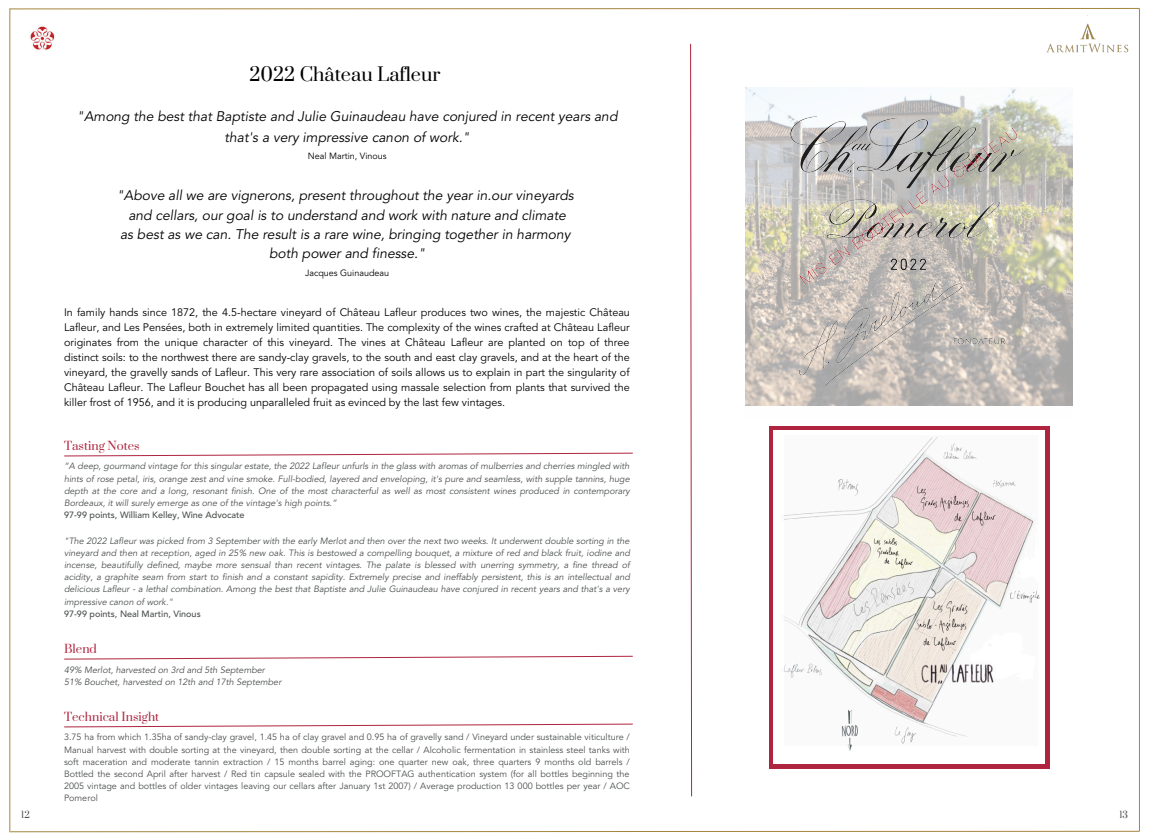
<style>
.page{position:relative;width:1149px;height:840px;background:#fff}
.page>*{position:absolute;margin:0;border:0;box-sizing:border-box;transform-origin:0 0}
.t1{font:18.12px "Prata";color:#000}
.t2{font:italic 13.81px/19.2px "Avenir LT Std";color:#000;text-align:center}
.t3{font:11.5px "Prata";color:#af2540}
.t4{font:10.81px/15px "Avenir LT Std";color:#000;text-align:justify}
.t5{font:italic 9.06px/12.2px "Avenir LT Std";color:#4b514c;text-align:justify}
.t6{font:9.06px/12.2px "Avenir LT Std";color:#4b514c;text-align:justify}
.t7{font:500 9.06px "Avenir LT Std";color:#4b514c}
.t8{font:9px "Avenir LT Std";color:#000}
.t9{font:8.94px "Prata";color:#4b514c}
</style>
<div class="page">
<img style="left:10px;top:10px;width:45px;height:63px">
<svg style="left:690px;top:43px;width:2px;height:753px;background:#d6919f"></svg>
<div style="left:769px;top:426px;width:280px;height:341px;background:linear-gradient(to right,#af2540,#af2540)"></div>
<div style="left:773px;top:430px;width:271px;height:333px;background:#fff"></div>
<svg style="left:745px;top:87px;width:327px;height:319px"></svg>
<img style="left:784px;top:110px;width:249px;height:275px">
<img style="left:784px;top:437px;width:255px;height:314px">
<img style="left:1046px;top:15px;width:94px;height:55px">
<hr style="left:9px;top:8px;width:1px;height:823px;background:#a4853f">
<svg style="left:9px;top:8px;width:1131px;height:2px;background:#d0c19e"></svg>
<hr style="left:1138px;top:8px;width:1px;height:822px;background:#a4853f">
<svg style="left:9px;top:829px;width:1131px;height:3px"></svg>
<svg style="left:64px;top:452px;width:569px;height:4px"></svg>
<svg style="left:64px;top:655px;width:569px;height:4px"></svg>
<svg style="left:64px;top:723px;width:569px;height:4px"></svg>
<h1 class="t1" style="left:249px;top:59px;width:193px">2022 Château Lafleur</h1>
<h2 class="t2" style="left:77px;top:106px;width:542px;line-height:20.6px">"Among the best that Baptiste and Julie Guinaudeau have conjured in recent years and that's a very impressive canon of work."</h2>
<p class="t8" style="left:308px;top:151px;width:80px">Neal Martin, Vinous</p>
<p class="t2" style="left:117px;top:186px;width:458px">"Above all we are vignerons, present throughout the year in.our vineyards and cellars, our goal is to understand and work with nature and climate<br>as best as we can. The result is a rare wine, bringing together in harmony both power and finesse."</p>
<p class="t8" style="left:305px;top:267px;width:86px">Jacques Guinaudeau</p>
<p class="t4" style="left:64px;top:305px;width:567px">In family hands since 1872, the 4.5-hectare vineyard of Château Lafleur produces two wines, the majestic Château Lafleur, and Les Pensées, both in extremely limited quantities. The complexity of the wines crafted at Château Lafleur originates from the unique character of this vineyard. The vines at Château Lafleur are planted on top of three distinct soils: to the northwest there are sandy-clay gravels, to the south and east clay gravels, and at the heart of the vineyard, the gravelly sands of Lafleur. This very rare association of soils allows us to explain in part the singularity of Château Lafleur. The Lafleur Bouchet has all been propagated using massale selection from plants that survived the killer frost of 1956, and it is producing unparalleled fruit as evinced by the last few vintages.</p>
<p class="t3" style="left:64px;top:435px;width:77px">Tasting Notes</p>
<p class="t5" style="left:64px;top:460px;width:567px">“A deep, gourmand vintage for this singular estate, the 2022 Lafleur unfurls in the glass with aromas of mulberries and cherries mingled with hints of rose petal, iris, orange zest and vine smoke. Full-bodied, layered and enveloping, it's pure and seamless, with supple tannins, huge depth at the core and a long, resonant finish. One of the most characterful as well as most consistent wines produced in contemporary Bordeaux, it will surely emerge as one of the vintage's high points.”</p>
<p class="t7" style="left:64px;top:509px;width:182px">97-99 points, William Kelley, Wine Advocate</p>
<p class="t5" style="left:64px;top:534px;width:567px">"The 2022 Lafleur was picked from 3 September with the early Merlot and then over the next two weeks. It underwent double sorting in the vineyard and then at reception, aged in 25% new oak. This is bestowed a compelling bouquet, a mixture of red and black fruit, iodine and incense, beautifully defined, maybe more sensual than recent vintages. The palate is blessed with unerring symmetry, a fine thread of acidity, a graphite seam from start to finish and a constant sapidity. Extremely precise and ineffably persistent, this is an intellectual and delicious Lafleur - a lethal combination. Among the best that Baptiste and Julie Guinaudeau have conjured in recent years and that's a very impressive canon of work."</p>
<p class="t7" style="left:64px;top:608px;width:138px">97-99 points, Neal Martin, Vinous</p>
<p class="t3" style="left:64px;top:638px;width:34px">Blend</p>
<p class="t5" style="left:64px;top:663px;width:219px">49% Merlot, harvested on 3rd and 5th September<br>51% Bouchet, harvested on 12th and 17th September</p>
<p class="t3" style="left:64px;top:706px;width:97px">Technical Insight</p>
<p class="t6" style="left:64px;top:731px;width:567px">3.75 ha from which 1.35ha of sandy-clay gravel, 1.45 ha of clay gravel and 0.95 ha of gravelly sand / Vineyard under sustainable viticulture / Manual harvest with double sorting at the vineyard, then double sorting at the cellar / Alcoholic fermentation in stainless steel tanks with soft maceration and moderate tannin extraction / 15 months barrel aging: one quarter new oak, three quarters 9 months old barrels / Bottled the second April after harvest / Red tin capsule sealed with the PROOFTAG authentication system (for all bottles beginning the 2005 vintage and bottles of older vintages leaving our cellars after January 1st 2007) / Average production 13 000 bottles per year / AOC Pomerol</p>
<p class="t9" style="left:21px;top:806px;width:10px">12</p>
<p class="t9" style="left:1119px;top:806px;width:10px">13</p>
</div>
